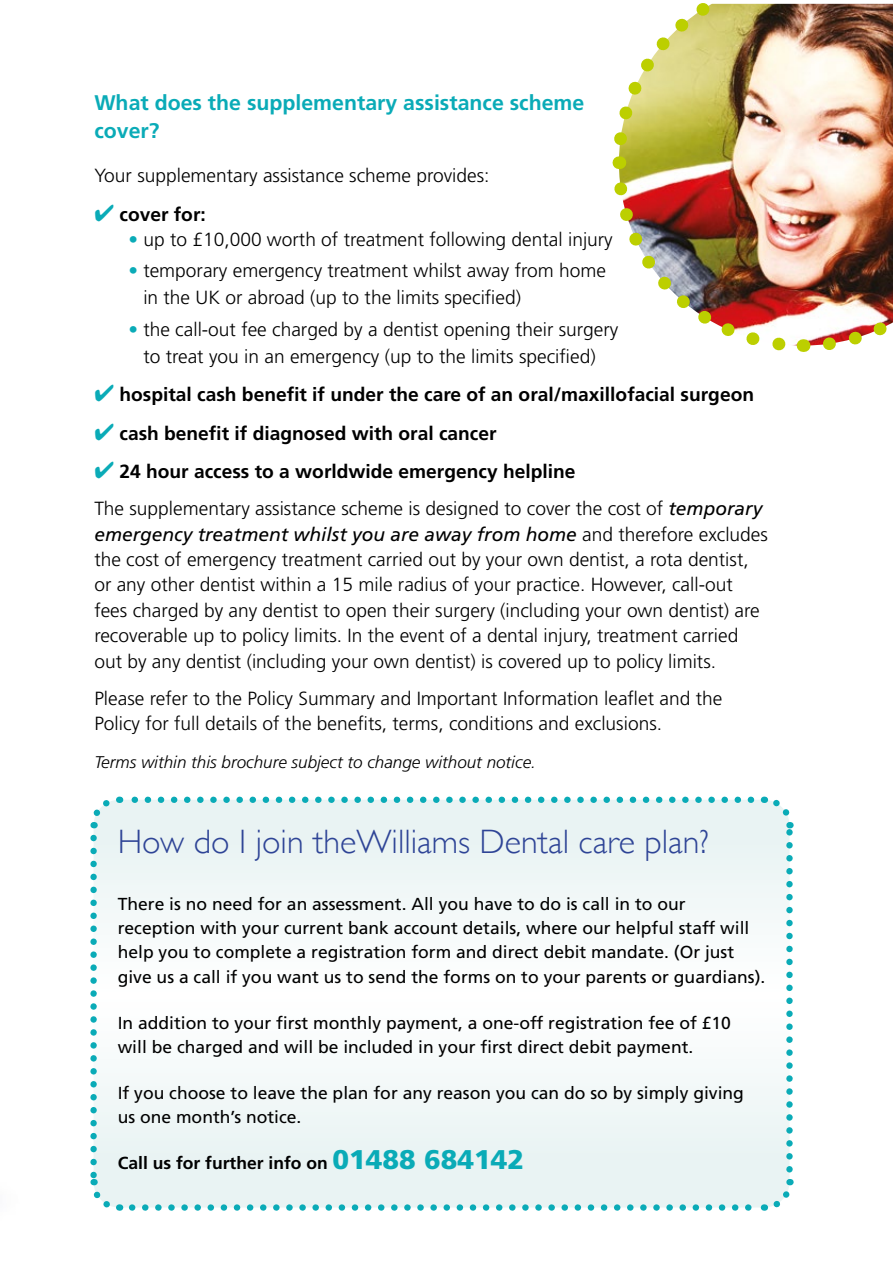
<style>
.page{position:relative;width:893px;height:1263px;background:#fff}
.page>*{position:absolute;margin:0;border:0;box-sizing:border-box;transform-origin:0 0}
.t1{font:300 33.9px "Gill Sans";color:#2e4496}
.t2{font:700 21.15px/27.5px "Frutiger";color:#0aabb7}
.t3{font:300 19.05px/25.3px "Frutiger";color:#000}
.t4{font:700 19.05px "Frutiger";color:#000}
.t5{font:17.4px/24.2px "Frutiger";color:#000}
.t6{font:700 17.4px "Frutiger";color:#000}
.t7{font:italic 300 16.95px "Frutiger";color:#000}
.s1{color:#0aabb7}
.s2{font-weight:700}
.s3{font-weight:400;font-style:italic}
.s4{font-weight:900;font-size:27px;color:#0aabb7}
</style>
<div class="page">
<img style="left:612px;top:4px;width:281px;height:348px">
<svg style="left:94px;top:800px;width:695px;height:407px"></svg>
<svg style="left:132px;top:1204px;width:625px;height:7px"></svg>
<svg style="left:126px;top:797px;width:625px;height:6px"></svg>
<svg style="left:90px;top:838px;width:30px;height:373px"></svg>
<svg style="left:764px;top:1179px;width:30px;height:32px"></svg>
<svg style="left:763px;top:796px;width:31px;height:373px"></svg>
<svg style="left:90px;top:796px;width:30px;height:32px"></svg>
<p class="t2" style="left:94px;top:89px;width:491px">What does the supplementary assistance scheme cover?</p>
<p class="t3" style="left:94px;top:163px;width:397px">Your supplementary assistance scheme provides:</p>
<p class="t4" style="left:94px;top:203px;width:113px"><span class="s1">✔</span> cover for:</p>
<p class="t3" style="left:128px;top:227px;width:486px"><span class="s1">•</span> up to £10,000 worth of treatment following dental injury</p>
<p class="t3" style="left:143px;top:257px;width:464px;line-height:26.4px;text-indent:-15px"><span class="s1">•</span> temporary emergency treatment whilst away from home in the UK or abroad (up to the limits specified)</p>
<p class="t3" style="left:128px;top:316px;width:491px;line-height:26.4px;text-align:center"><span class="s1">•</span> the call-out fee charged by a dentist opening their surgery to treat you in an emergency (up to the limits specified)</p>
<p class="t4" style="left:94px;top:383px;width:661px"><span class="s1">✔</span> hospital cash benefit if under the care of an oral/maxillofacial surgeon</p>
<p class="t4" style="left:94px;top:422px;width:404px"><span class="s1">✔</span> cash benefit if diagnosed with oral cancer</p>
<p class="t3" style="left:94px;top:453px;width:669px;line-height:37.3px"><span class="s1">✔</span> <span class="s2">24 hour access to a worldwide emergency helpline<br></span>The supplementary assistance scheme is designed to cover the cost of <span class="s3">temporary</span></p>
<p class="t3" style="left:94px;top:521px;width:675px"><span class="s3">emergency treatment whilst you are away from home</span> and therefore excludes the cost of emergency treatment carried out by your own dentist, a rota dentist, or any other dentist within a 15 mile radius of your practice. However, call-out fees charged by any dentist to open their surgery (including your own dentist) are recoverable up to policy limits. In the event of a dental injury, treatment carried out by any dentist (including your own dentist) is covered up to policy limits.</p>
<p class="t3" style="left:94px;top:686px;width:630px">Please refer to the Policy Summary and Important Information leaflet and the<br>Policy for full details of the benefits, terms, conditions and exclusions.</p>
<p class="t7" style="left:94px;top:752px;width:443px">Terms within this brochure subject to change without notice.</p>
<h1 class="t1" style="left:118px;top:815px;width:593px">How do I join theWilliams Dental care plan?</h1>
<p class="t5" style="left:118px;top:892px;width:649px">There is no need for an assessment. All you have to do is call in to our reception with your current bank account details, where our helpful staff will help you to complete a registration form and direct debit mandate. (Or just give us a call if you want us to send the forms on to your parents or guardians).</p>
<p class="t5" style="left:118px;top:1010px;width:615px">In addition to your first monthly payment, a one-off registration fee of £10 will be charged and will be included in your first direct debit payment.</p>
<p class="t5" style="left:118px;top:1080px;width:628px">If you choose to leave the plan for any reason you can do so by simply giving us one month’s notice.</p>
<p class="t6" style="left:118px;top:1152px;width:408px">Call us for further info on <span class="s4">01488 684142</span></p>
</div>
